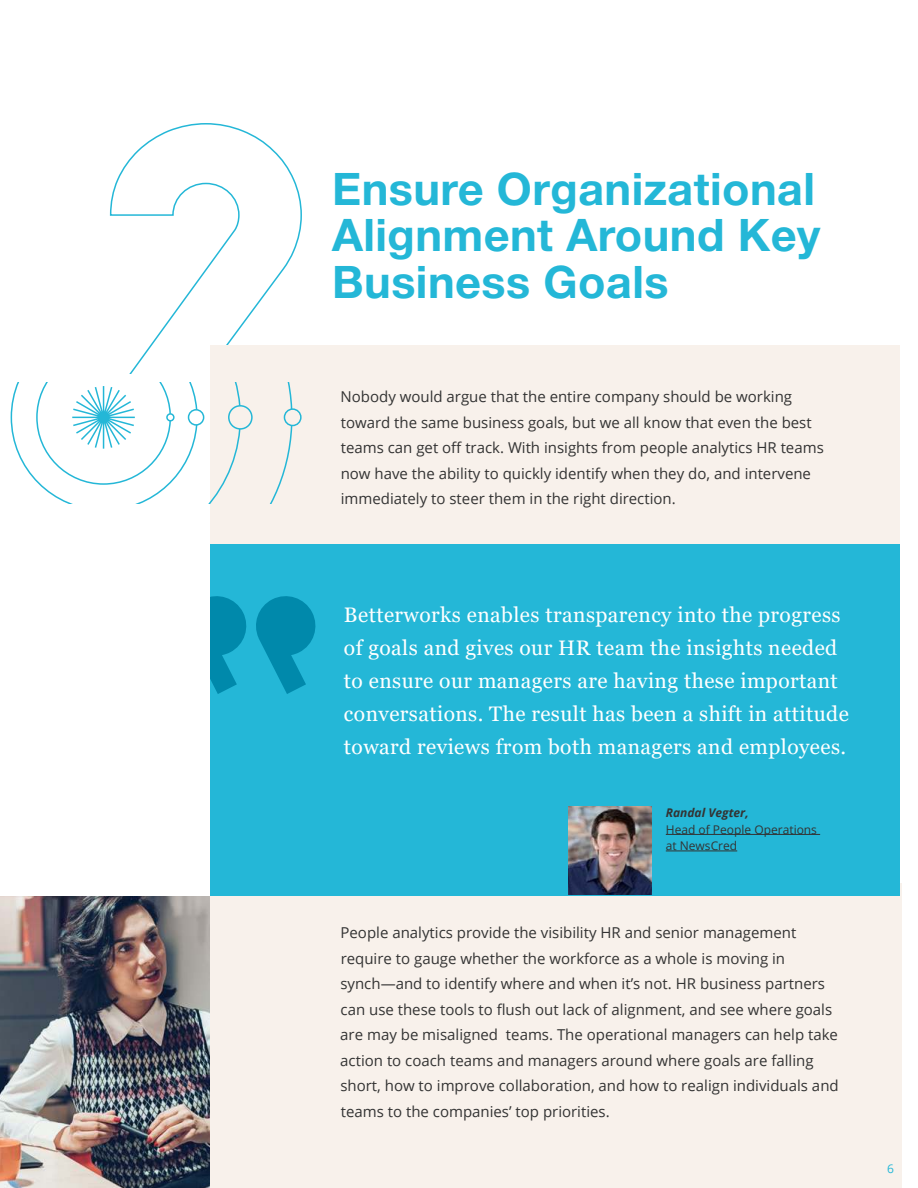
<style>
.page{position:relative;width:918px;height:1188px;background:#fff}
.page>*{position:absolute;margin:0;border:0;box-sizing:border-box;transform-origin:0 0}
.t1{font:700 45px/46.5px "Helvetica Neue Cyr";letter-spacing:.01em;color:#24b7d7;text-align:justify}
.t2{font:21px/33px "Georgia";letter-spacing:.02em;color:#fff}
.t3{font:15px/25.5px "Open Sans";color:#333}
.t4{font:12px/16.5px "Open Sans";color:#333}
.t5{font:italic 700 12px "Open Sans";color:#333}
.t6{font:12px "Open Sans";color:#24b7d7}
</style>
<div class="page">
<svg style="left:109px;top:123px;width:200px;height:251px"></svg>
<img style="left:0;top:896px;width:211px;height:292px">
<div style="left:211px;top:346px;width:689px;height:542px;background:#f8f1eb"></div>
<div style="left:211px;top:883px;width:691px;height:305px;background:#f8f1eb"></div>
<div style="left:211px;top:544px;width:689px;height:351px;background:#24b7d7"></div>
<svg style="left:211px;top:596px;width:105px;height:98px"></svg>
<hr style="left:666px;top:834px;width:154px;height:1px;background:#333">
<hr style="left:666px;top:851px;width:71px;height:1px;background:#333">
<div style="left:284px;top:408px;width:18px;height:18px;border:2px solid #24b7d7;border-radius:50%"></div>
<svg style="left:10px;top:382px;width:283px;height:121px"></svg>
<img style="left:568px;top:806px;width:84px;height:88px">
<h1 class="t1" style="left:332px;top:170px;width:490px">Ensure Organizational Alignment Around Key Business Goals</h1>
<p class="t3" style="left:341px;top:386px;width:485px">Nobody would argue that the entire company should be working toward the same business goals, but we all know that even the best teams can get off track. With insights from people analytics HR teams now have the ability to quickly identify when they do, and intervene immediately to steer them in the right direction.</p>
<p class="t2" style="left:344px;top:600px;width:506px">Betterworks enables transparency into the progress of goals and gives our HR team the insights needed to ensure our managers are having these important conversations. The result has been a shift in attitude toward reviews from both managers and employees.</p>
<p class="t5" style="left:666px;top:808px;width:84px">Randal Vegter,</p>
<p class="t4" style="left:666px;top:822px;width:153px">Head of People Operations at NewsCred</p>
<p class="t3" style="left:340px;top:921px;width:500px">People analytics provide the visibility HR and senior management require to gauge whether the workforce as a whole is moving in synch—and to identify where and when it’s not. HR business partners can use these tools to flush out lack of alignment, and see where goals are may be misaligned teams. The operational managers can help take action to coach teams and managers around where goals are falling short, how to improve collaboration, and how to realign individuals and teams to the companies’ top priorities.</p>
<p class="t6" style="left:887px;top:1164px;width:8px">6</p>
</div>
